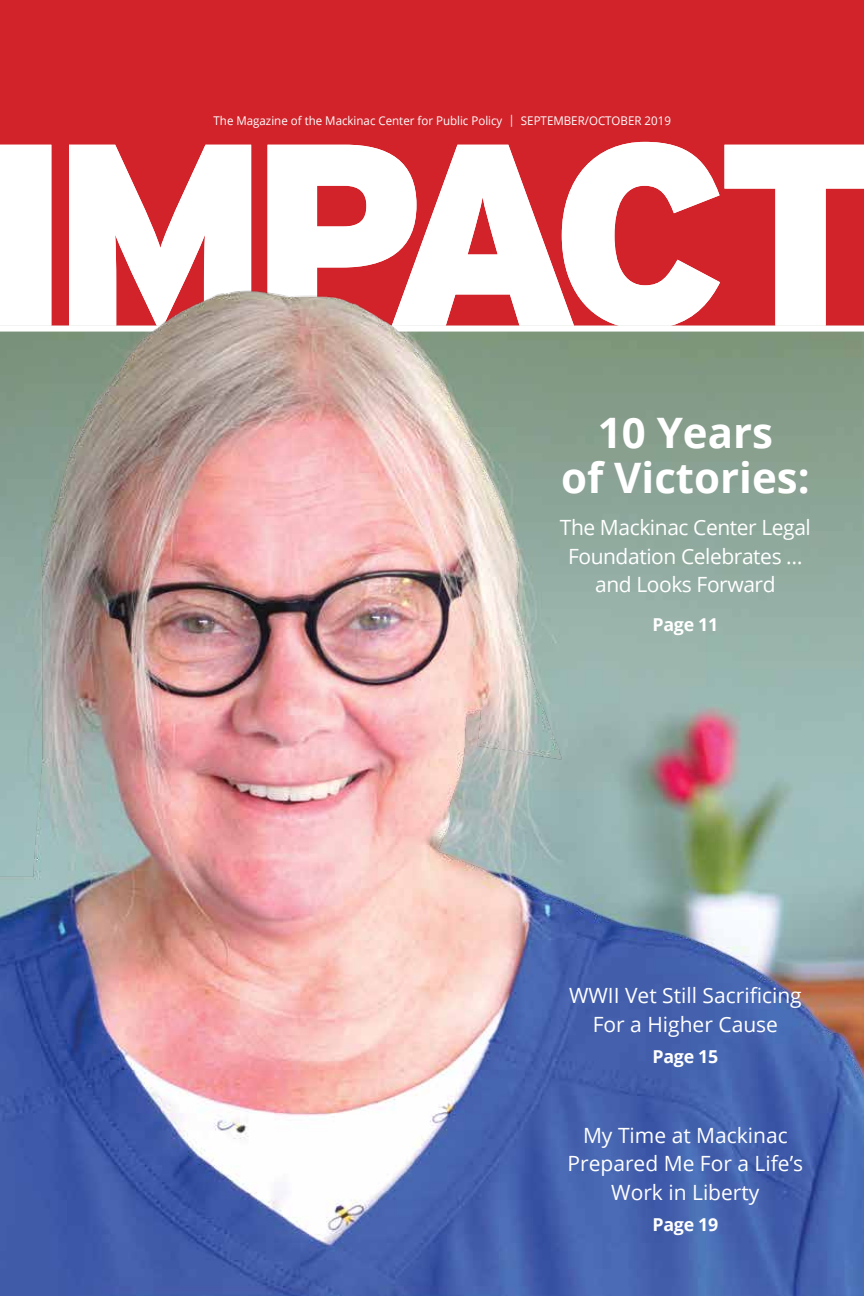
<style>
.page{position:relative;width:864px;height:1296px;background:#fff}
.page>*{position:absolute;margin:0;border:0;box-sizing:border-box;transform-origin:0 0}
.t1{font:700 42px/45px "Open Sans";color:#fff;text-align:center}
.t2{font:21px/28.5px "Open Sans";color:#fff;text-align:center}
.t3{font:21px/28.5px "Open Sans";letter-spacing:-.02em;color:#fff;text-align:center}
.t4{font:700 17.85px "Open Sans";letter-spacing:-.015em;color:#fff}
.t5{font:12px "Open Sans";color:#fff;scale:.96 1}
</style>
<div class="page">
<div style="left:0;top:0;width:864px;height:142px;background:#d2232a"></div>
<svg style="left:0;top:142px;width:864px;height:37px"></svg>
<img style="left:0;top:179px;width:864px;height:1117px">
<p class="t5" style="left:214px;top:113px;width:478px">The Magazine of the Mackinac Center for Public Policy | SEPTEMBER/OCTOBER 2019</p>
<h1 class="t1" style="left:561px;top:409px;width:250px">10 Years<br>of Victories:</h1>
<p class="t3" style="left:560px;top:513px;width:252px">The Mackinac Center Legal<br>Foundation Celebrates … and Looks Forward</p>
<p class="t4" style="left:653px;top:612px;width:67px">Page 11</p>
<p class="t2" style="left:569px;top:981px;width:234px">WWII Vet Still Sacrificing<br>For a Higher Cause</p>
<p class="t4" style="left:653px;top:1044px;width:67px">Page 15</p>
<p class="t2" style="left:568px;top:1120px;width:237px">My Time at Mackinac<br>Prepared Me For a Life’s<br>Work in Liberty</p>
<p class="t4" style="left:653px;top:1212px;width:67px">Page 19</p>
</div>
